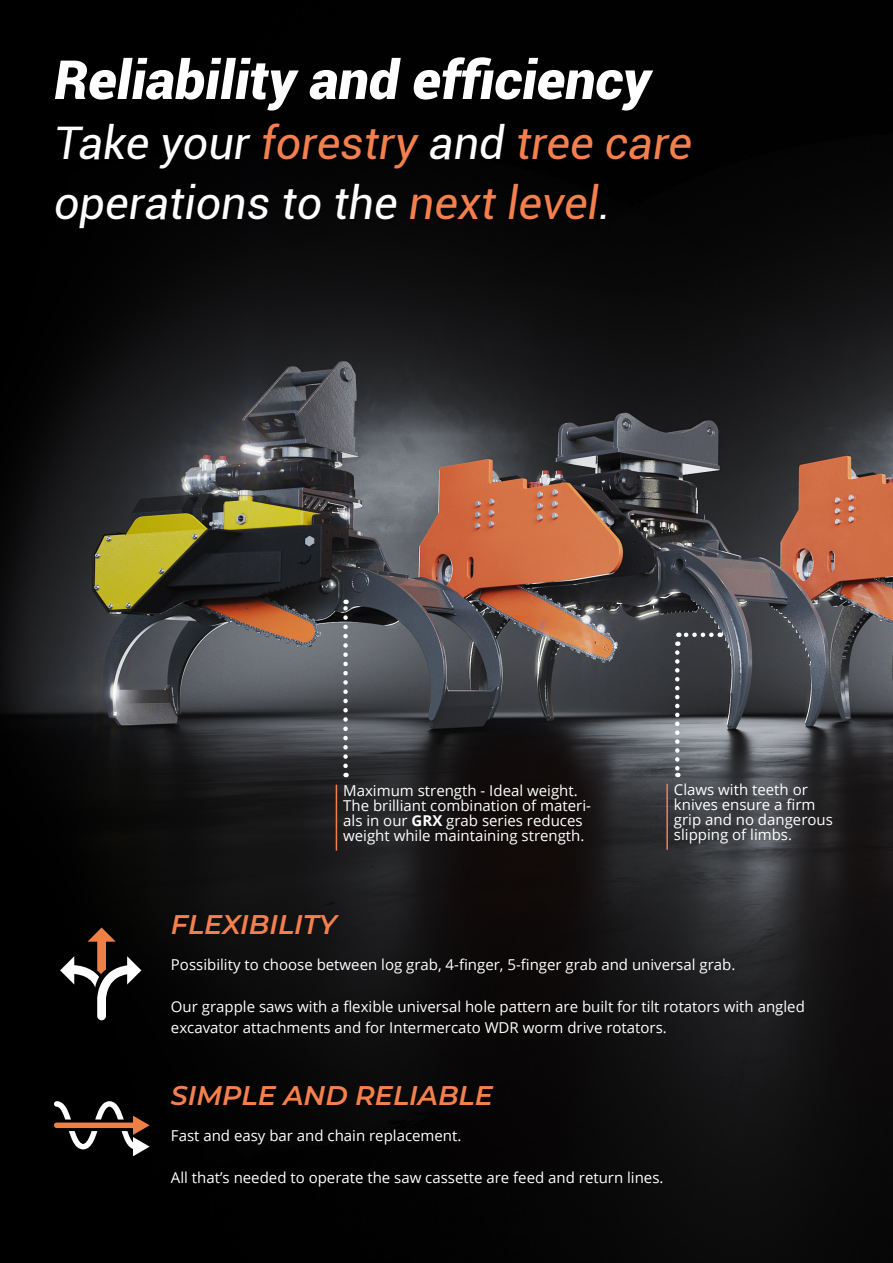
<style>
.page{position:relative;width:893px;height:1263px;background:#fff}
.page>*{position:absolute;margin:0;border:0;box-sizing:border-box;transform-origin:0 0}
.t1{font:italic 900 54px "Roboto";color:#fff}
.t2{font:italic 45px/60px "Roboto";color:#fff}
.t3{font:italic 100 27px "Montserrat";color:#f5804e}
.t4{font:15px/15px "Open Sans";color:#fff}
.s1{color:#f5804e}
.s2{font-weight:700}
</style>
<div class="page">
<img style="left:0;top:0;width:893px;height:1263px">
<svg style="left:60px;top:927px;width:81px;height:93px;background:#37302d"></svg>
<svg style="left:54px;top:1101px;width:96px;height:55px;background:#42362f"></svg>
<svg style="left:677px;top:632px;width:34px;height:14px"></svg>
<svg style="left:675px;top:652px;width:5px;height:125px"></svg>
<svg style="left:343px;top:600px;width:5px;height:166px"></svg>
<hr style="left:666px;top:784px;width:2px;height:66px;background:#f5804e">
<hr style="left:336px;top:785px;width:1px;height:66px;background:#f5804e">
<h1 class="t1" style="left:54px;top:42px;width:598px">Reliability and efficiency</h1>
<h2 class="t2" style="left:54px;top:111px;width:639px">Take your <span class="s1">forestry</span> and <span class="s1">tree care </span>operations to the <span class="s1">next level</span>.</h2>
<p class="t4" style="left:343px;top:783px;width:249px">Maximum strength - Ideal weight.<br>The brilliant combination of materi&shy;als in our <span class="s2">GRX</span> grab series reduces weight while maintaining strength.</p>
<p class="t4" style="left:674px;top:782px;width:160px">Claws with teeth or knives ensure a firm grip and no dangerous slipping of limbs.</p>
<h3 class="t3" style="left:171px;top:906px;width:167px">FLEXIBILITY</h3>
<p class="t4" style="left:171px;top:957px;width:566px">Possibility to choose between log grab, 4-finger, 5-finger grab and universal grab.</p>
<p class="t4" style="left:171px;top:996px;width:635px;line-height:21px">Our grapple saws with a flexible universal hole pattern are built for tilt rotators with angled excavator attachments and for Intermercato WDR worm drive rotators.</p>
<h3 class="t3" style="left:171px;top:1077px;width:323px">SIMPLE AND RELIABLE</h3>
<p class="t4" style="left:171px;top:1127px;width:292px">Fast and easy bar and chain replacement.</p>
<p class="t4" style="left:171px;top:1169px;width:494px">All that’s needed to operate the saw cassette are feed and return lines.</p>
</div>
